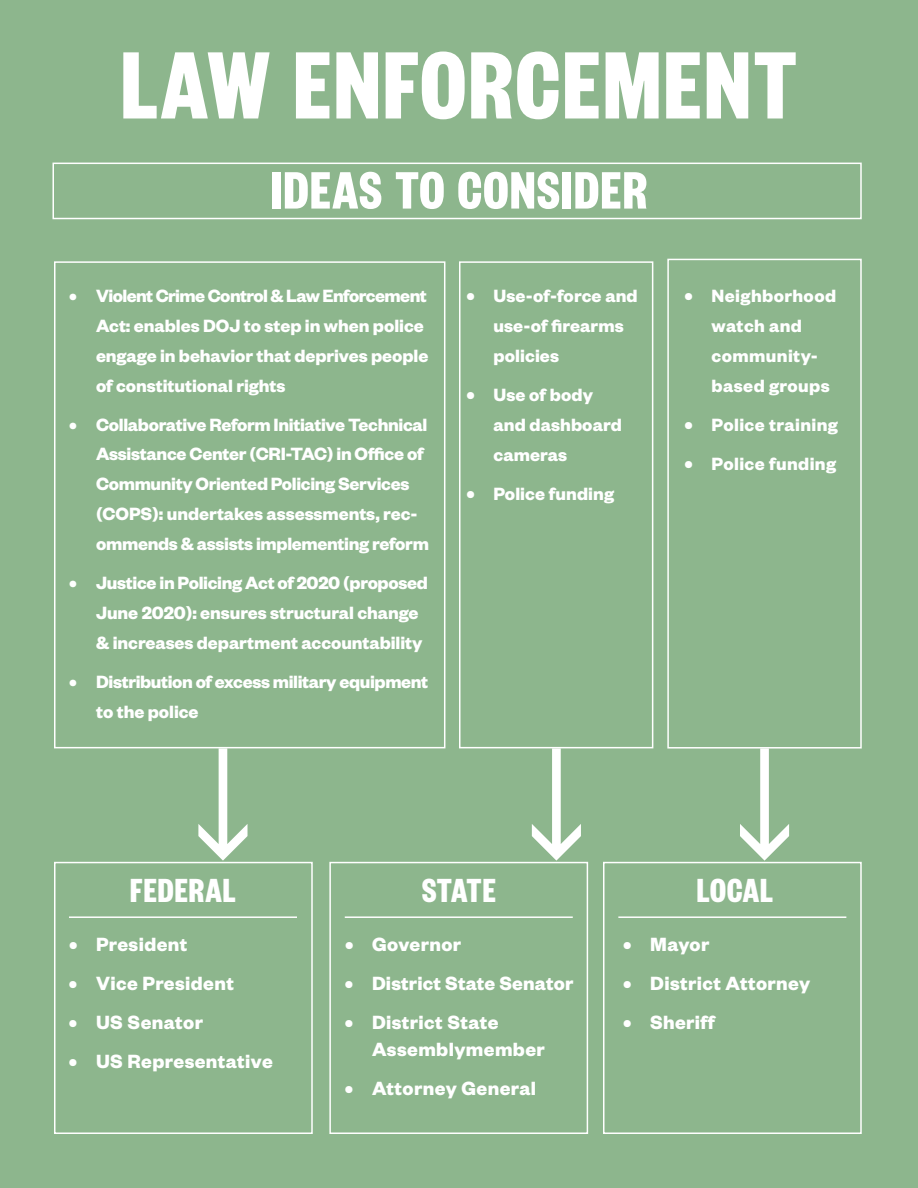
<style>
.page{position:relative;width:918px;height:1188px;background:#8db68d}
.page>*{position:absolute;margin:0;border:0;box-sizing:border-box;transform-origin:0 0}
.t1{font:700 105px "Founders Grotesk X Cond";letter-spacing:.03em;color:#fff}
.t2{font:700 57.75px "Founders Grotesk X Cond";letter-spacing:.03em;color:#fff}
.t3{font:700 36.75px "Founders Grotesk X Cond";letter-spacing:.03em;color:#fff}
.t4{font:700 21px/27px "Founders Grotesk";letter-spacing:.02em;color:#fff}
.t5{font:700 19.5px/30px "Founders Grotesk";letter-spacing:-.005em;color:#fff}
.t6{font:700 19.5px/30px "Founders Grotesk";letter-spacing:.02em;color:#fff}
.s1{font-size:21px}
</style>
<div class="page">
<div style="left:667px;top:259px;width:195px;height:490px;border:2px solid #fff"></div>
<div style="left:459px;top:261px;width:194px;height:487px;border:2px solid #fff"></div>
<div style="left:52px;top:163px;width:810px;height:56px;background:#8db68d;border:2px solid #fff"></div>
<div style="left:54px;top:862px;width:259px;height:272px;border:2px solid #fff"></div>
<div style="left:329px;top:862px;width:259px;height:272px;border:2px solid #fff"></div>
<div style="left:603px;top:862px;width:259px;height:272px;border:2px solid #fff"></div>
<hr style="left:69px;top:916px;width:228px;height:2px;background:#fff">
<hr style="left:345px;top:916px;width:228px;height:2px;background:#fff">
<hr style="left:618px;top:916px;width:228px;height:2px;background:#fff">
<svg style="left:740px;top:748px;width:49px;height:113px"></svg>
<svg style="left:532px;top:748px;width:49px;height:113px"></svg>
<svg style="left:198px;top:748px;width:50px;height:113px"></svg>
<div style="left:54px;top:261px;width:391px;height:487px;border:2px solid #fff"></div>
<h1 class="t1" style="left:121px;top:19px;width:677px">LAW ENFORCEMENT</h1>
<h2 class="t2" style="left:271px;top:154px;width:378px">IDEAS TO CONSIDER</h2>
<p class="t5" style="left:96px;top:279px;width:334px;text-indent:-27px">• Violent Crime Control &amp; Law Enforcement Act: enables DOJ to step in when police engage in behavior that deprives people of constitutional rights</p>
<p class="t5" style="left:96px;top:408px;width:334px;text-indent:-27px">• Collaborative Reform Initiative Technical Assistance Center (CRI-TAC) in Office of Community Oriented Policing Services (COPS): undertakes assessments, rec&shy;ommends &amp; assists implementing reform</p>
<p class="t5" style="left:96px;top:567px;width:333px;text-indent:-27px">• Justice in Policing Act of 2020 (proposed<br>June 2020): ensures structural change &amp; increases department accountability</p>
<p class="t5" style="left:96px;top:666px;width:334px;text-indent:-27px">• Distribution of excess military equipment to the police</p>
<p class="t5" style="left:494px;top:280px;width:146px;text-indent:-27px"><span class="s1">•</span> Use-of-force and use-of firearms policies</p>
<p class="t5" style="left:493px;top:379px;width:130px;text-indent:-27px"><span class="s1">•</span> Use of body and dashboard cameras</p>
<p class="t5" style="left:466px;top:478px;width:149px"><span class="s1">•</span> Police funding</p>
<p class="t6" style="left:712px;top:280px;width:126px;text-indent:-27px"><span class="s1">•</span> Neighborhood watch and community&shy;based groups</p>
<p class="t6" style="left:685px;top:409px;width:155px"><span class="s1">•</span> Police training</p>
<p class="t6" style="left:685px;top:448px;width:153px"><span class="s1">•</span> Police funding</p>
<h3 class="t3" style="left:130px;top:867px;width:107px">FEDERAL</h3>
<p class="t4" style="left:69px;top:929px;width:120px">• President</p>
<p class="t4" style="left:69px;top:968px;width:166px">• Vice President</p>
<p class="t4" style="left:69px;top:1007px;width:136px">• US Senator</p>
<p class="t4" style="left:69px;top:1046px;width:205px">• US Representative</p>
<h3 class="t3" style="left:422px;top:867px;width:75px">STATE</h3>
<h3 class="t3" style="left:697px;top:867px;width:78px">LOCAL</h3>
<p class="t4" style="left:345px;top:929px;width:118px">• Governor</p>
<p class="t4" style="left:345px;top:968px;width:230px">• District State Senator</p>
<p class="t4" style="left:372px;top:1007px;width:174px;text-indent:-27px">• District State<br>Assemblymember</p>
<p class="t4" style="left:345px;top:1073px;width:193px">• Attorney General</p>
<p class="t4" style="left:623px;top:929px;width:88px">• Mayor</p>
<p class="t4" style="left:623px;top:968px;width:189px">• District Attorney</p>
<p class="t4" style="left:623px;top:1007px;width:93px">• Sheriff</p>
</div>
